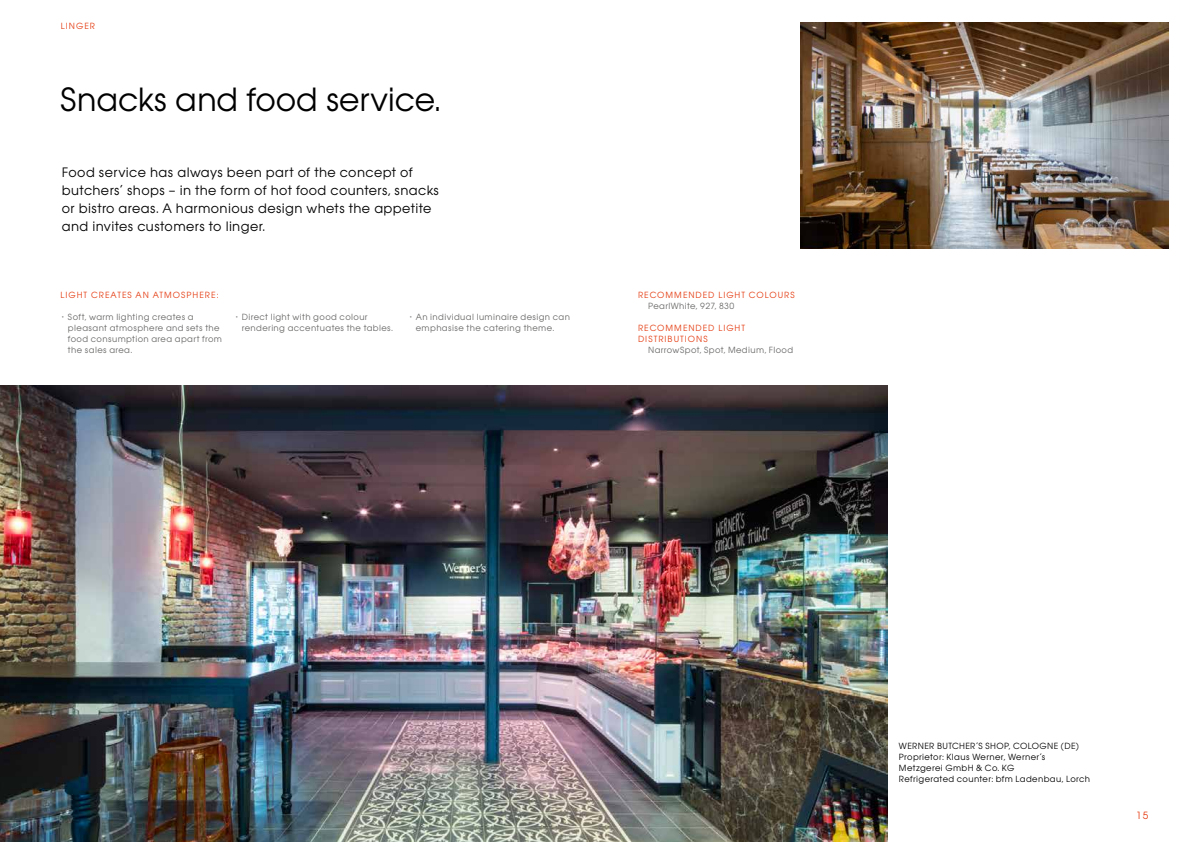
<style>
.page{position:relative;width:1191px;height:842px;background:#fff}
.page>*{position:absolute;margin:0;border:0;box-sizing:border-box;transform-origin:0 0}
.t1{font:32px "Avant Garde SB";letter-spacing:-.005em;color:#000}
.t2{font:13px/18px "Avant Garde SB";letter-spacing:.03em;color:#000}
.t3{font:10px "Avant Garde SB";color:#e4390e}
.t4{font:8.5px/11px "Avant Garde SB";letter-spacing:.045em;color:#686867}
.t5{font:8.5px/11px "Avant Garde SB";letter-spacing:.045em;color:#000}
.t6{font:8.5px/11px "Avant Garde SB";letter-spacing:.115em;color:#e4390e}
</style>
<div class="page">
<img style="left:800px;top:23px;width:368px;height:226px">
<img style="left:0;top:386px;width:887px;height:456px">
<p class="t6" style="left:61px;top:21px;width:36px">LINGER</p>
<h1 class="t1" style="left:60px;top:81px;width:381px">Snacks and food service.</h1>
<h2 class="t2" style="left:62px;top:163px;width:379px">Food service has always been part of the concept of butchers’ shops – in the form of hot food counters, snacks or bistro areas. A harmonious design whets the appetite and invites customers to linger.</h2>
<p class="t6" style="left:60px;top:289px;width:159px">LIGHT CREATES AN ATMOSPHERE:</p>
<p class="t4" style="left:68px;top:311px;width:155px;text-indent:-7px">· Soft, warm lighting creates a pleasant atmosphere and sets the food consumption area apart from the sales area.</p>
<p class="t4" style="left:242px;top:311px;width:152px;text-indent:-7px">· Direct light with good colour rendering accentuates the tables.</p>
<p class="t4" style="left:416px;top:311px;width:156px;text-indent:-7px">· An individual luminaire design can emphasise the catering theme.</p>
<p class="t6" style="left:638px;top:289px;width:158px">RECOMMENDED LIGHT COLOURS</p>
<p class="t4" style="left:648px;top:300px;width:88px">PearlWhite, 927, 830</p>
<p class="t6" style="left:638px;top:322px;width:109px">RECOMMENDED LIGHT<br>DISTRIBUTIONS</p>
<p class="t4" style="left:648px;top:344px;width:147px">NarrowSpot, Spot, Medium, Flood</p>
<p class="t5" style="left:899px;top:740px;width:193px">WERNER BUTCHER’S SHOP, COLOGNE (DE)<br>Proprietor: Klaus Werner, Werner‘s Metzgerei GmbH &amp; Co. KG<br>Refrigerated counter: bfm Ladenbau, Lorch</p>
<p class="t3" style="left:1136px;top:810px;width:14px">15</p>
</div>
